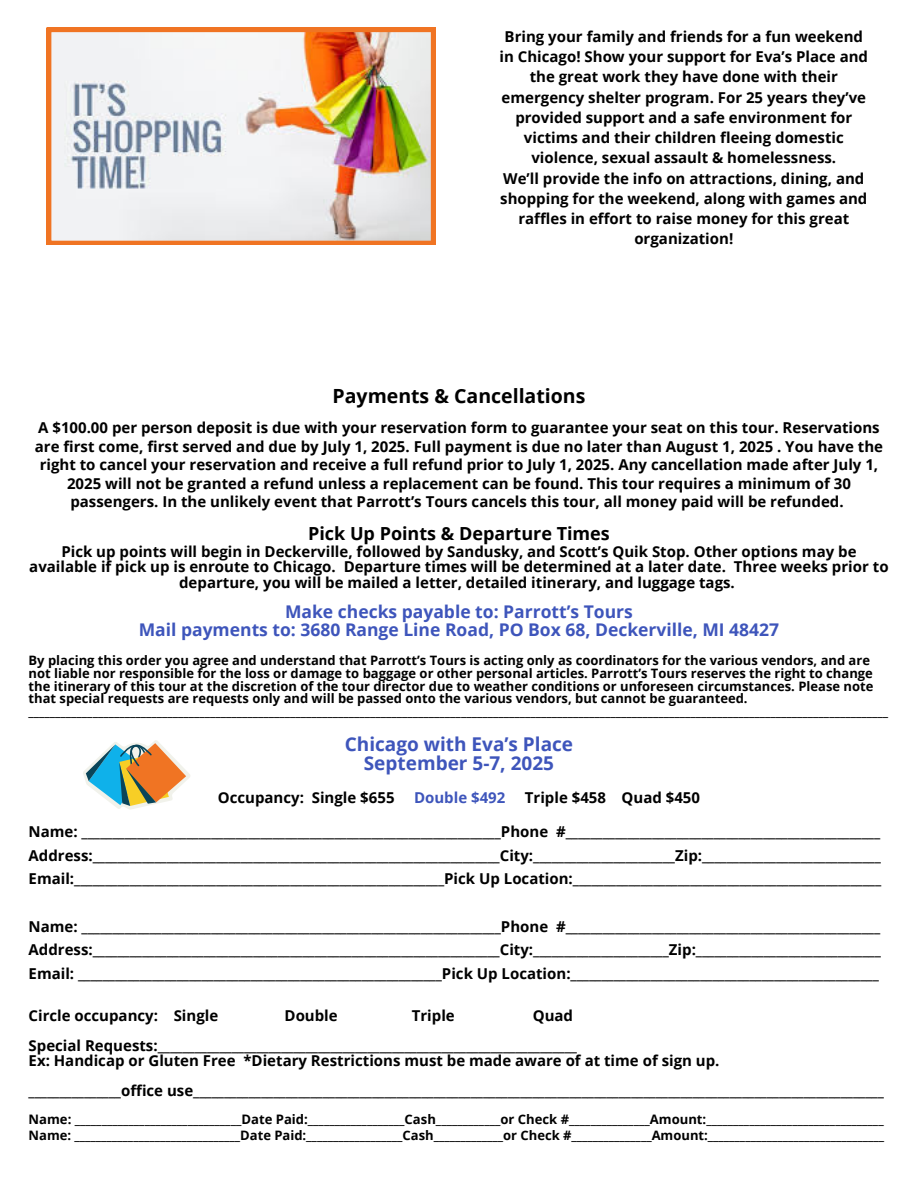
<style>
.page{position:relative;width:918px;height:1188px;background:#fff}
.page>*{position:absolute;margin:0;border:0;box-sizing:border-box;transform-origin:0 0}
.t1{font:700 19.5px "Open Sans";color:#000}
.t2{font:700 19.05px/18.6px "Open Sans";color:#3e55bb;text-align:center}
.t3{font:700 18px "Open Sans";color:#000}
.t4{font:700 17.55px/18.6px "Open Sans";color:#3e55bb;text-align:center}
.t5{font:700 15px/20.2px "Open Sans";color:#000;text-align:center}
.t6{font:700 15px "Open Sans";color:#3e55bb}
.t7{font:700 13.05px/12.9px "Open Sans";color:#000}
</style>
<div class="page">
<img style="left:47px;top:28px;width:388px;height:217px">
<svg style="left:83px;top:740px;width:107px;height:70px"></svg>
<p class="t5" style="left:500px;top:26px;width:370px">Bring your family and friends for a fun weekend in Chicago! Show your support for Eva’s Place and the great work they have done with their emergency shelter program. For 25 years they’ve provided support and a safe environment for victims and their children fleeing domestic violence, sexual assault &amp; homelessness.<br>We’ll provide the info on attractions, dining, and shopping for the weekend, along with games and raffles in effort to raise money for this great organization!</p>
<h3 class="t1" style="left:333px;top:383px;width:254px">Payments &amp; Cancellations</h3>
<h1 class="t5" style="left:35px;top:418px;width:850px;line-height:18.6px">A $100.00 per person deposit is due with your reservation form to guarantee your seat on this tour. Reservations are first come, first served and due by July 1, 2025. Full payment is due no later than August 1, 2025 . You have the right to cancel your reservation and receive a full refund prior to July 1, 2025. Any cancellation made after July 1, 2025 will not be granted a refund unless a replacement can be found. This tour requires a minimum of 30 passengers. In the unlikely event that Parrott’s Tours cancels this tour, all money paid will be refunded.</h1>
<h3 class="t3" style="left:308px;top:521px;width:303px">Pick Up Points &amp; Departure Times</h3>
<h3 class="t5" style="left:29px;top:543px;width:861px;line-height:15.8px">Pick up points will begin in Deckerville, followed by Sandusky, and Scott’s Quik Stop. Other options may be available if pick up is enroute to Chicago. Departure times will be determined at a later date. Three weeks prior to departure, you will be mailed a letter, detailed itinerary, and luggage tags.</h3>
<h3 class="t4" style="left:139px;top:602px;width:642px">Make checks payable to: Parrott’s Tours<br>Mail payments to: 3680 Range Line Road, PO Box 68, Deckerville, MI 48427</h3>
<h2 class="t7" style="left:29px;top:653px;width:846px">By placing this order you agree and understand that Parrott’s Tours is acting only as coordinators for the various vendors, and are not liable nor responsible for the loss or damage to baggage or other personal articles. Parrott’s Tours reserves the right to change the itinerary of this tour at the discretion of the tour director due to weather conditions or unforeseen circumstances. Please note that special requests are requests only and will be passed onto the various vendors, but cannot be guaranteed.</h2>
<p class="t7" style="left:29px;top:705px;width:861px">_________________________________________________________________________________________________________________________________________________________________</p>
<p class="t2" style="left:345px;top:735px;width:230px">Chicago with Eva’s Place<br>September 5-7, 2025</p>
<h1 class="t5" style="left:218px;top:787px;width:178px">Occupancy: Single $655</h1>
<h1 class="t6" style="left:414px;top:786px;width:93px">Double $492</h1>
<h1 class="t5" style="left:525px;top:787px;width:177px">Triple $458 Quad $450</h1>
<h3 class="t5" style="left:29px;top:820px;width:854px;line-height:23.5px;text-align:justify">Name: ____________________________________________________________________Phone #___________________________________________________ Address:__________________________________________________________________City:_______________________Zip:_____________________________ Email:____________________________________________________________Pick Up Location:__________________________________________________</h3>
<h3 class="t5" style="left:29px;top:914px;width:854px;line-height:23.5px;text-align:justify">Name: ____________________________________________________________________Phone #___________________________________________________ Address:__________________________________________________________________City:______________________Zip:______________________________ Email: ___________________________________________________________Pick Up Location:__________________________________________________</h3>
<h3 class="t5" style="left:29px;top:1005px;width:191px">Circle occupancy: Single</h3>
<h3 class="t5" style="left:285px;top:1005px;width:55px">Double</h3>
<h3 class="t5" style="left:412px;top:1005px;width:44px">Triple</h3>
<h3 class="t5" style="left:533px;top:1005px;width:42px">Quad</h3>
<h3 class="t5" style="left:29px;top:1038px;width:692px;line-height:15px;text-align:left">Special Requests:____________________________________________________________________<br>Ex: Handicap or Gluten Free *Dietary Restrictions must be made aware of at time of sign up.</h3>
<h3 class="t5" style="left:29px;top:1080px;width:857px">_______________office use________________________________________________________________________________________________________________</h3>
<h3 class="t7" style="left:29px;top:1112px;width:857px">Name: _______________________________Date Paid:__________________Cash____________or Check #_______________Amount:_________________________________</h3>
<p class="t7" style="left:29px;top:1128px;width:857px">Name: _______________________________Date Paid:__________________Cash_____________or Check #_______________Amount:_________________________________</p>
</div>
